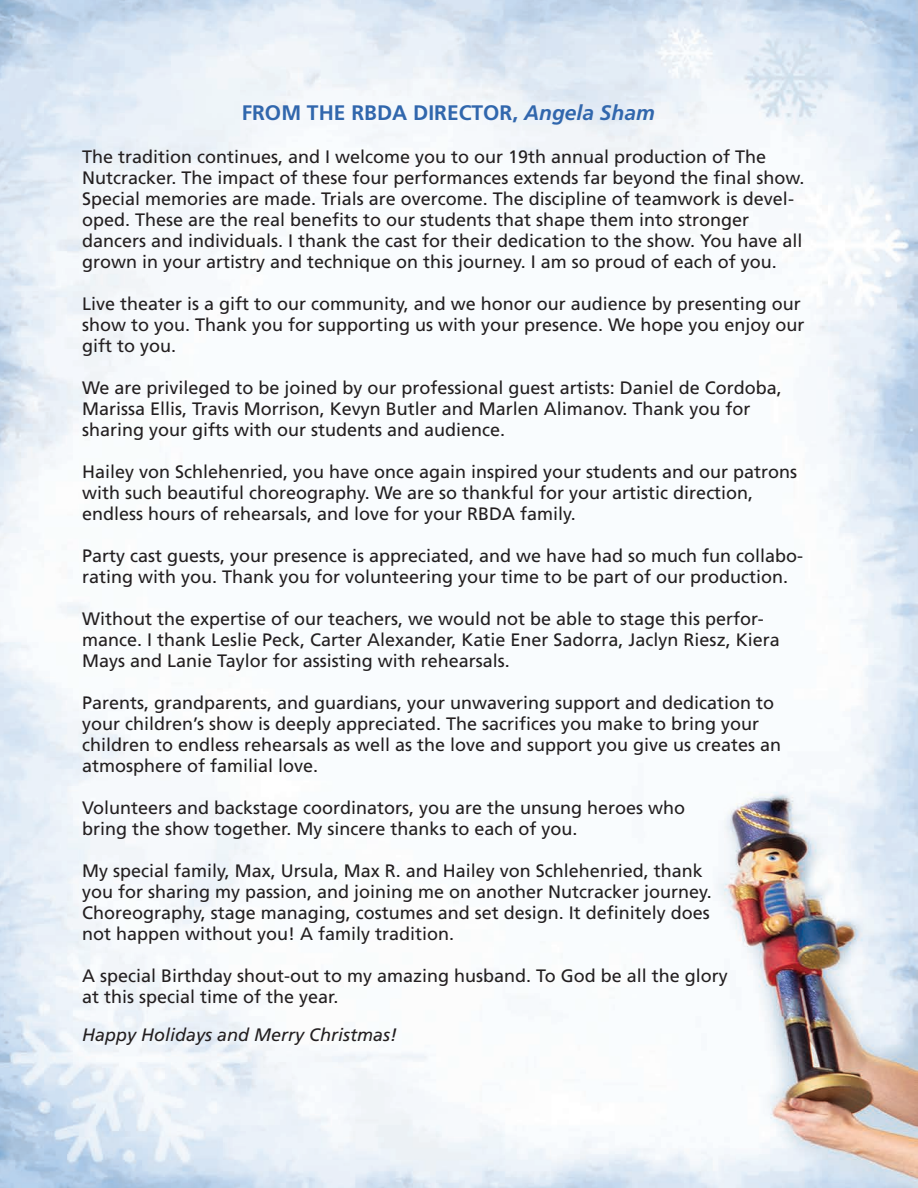
<style>
.page{position:relative;width:918px;height:1188px;background:#fff}
.page>*{position:absolute;margin:0;border:0;box-sizing:border-box;transform-origin:0 0}
.t1{font:700 21px "Frutiger LT Std";color:#3167ad}
.t2{font:18px/21px "Frutiger LT Std";color:#231f20}
.t3{font:italic 18px "Frutiger LT Std";color:#231f20}
.s1{font-style:italic}
</style>
<div class="page">
<img style="left:0;top:0;width:918px;height:1188px">
<p class="t1" style="left:242px;top:100px;width:415px">FROM THE RBDA DIRECTOR, <span class="s1">Angela Sham</span></p>
<p class="t2" style="left:82px;top:146px;width:724px">The tradition continues, and I welcome you to our 19th annual production of The Nutcracker. The impact of these four performances extends far beyond the final show.<br>Special memories are made. Trials are overcome. The discipline of teamwork is devel&shy;oped. These are the real benefits to our students that shape them into stronger dancers and individuals. I thank the cast for their dedication to the show. You have all grown in your artistry and technique on this journey. I am so proud of each of you.</p>
<p class="t2" style="left:82px;top:293px;width:724px">Live theater is a gift to our community, and we honor our audience by presenting our show to you. Thank you for supporting us with your presence. We hope you enjoy our gift to you.</p>
<p class="t2" style="left:82px;top:377px;width:701px">We are privileged to be joined by our professional guest artists: Daniel de Cordoba,<br>Marissa Ellis, Travis Morrison, Kevyn Butler and Marlen Alimanov. Thank you for sharing your gifts with our students and audience.</p>
<p class="t2" style="left:82px;top:461px;width:717px">Hailey von Schlehenried, you have once again inspired your students and our patrons with such beautiful choreography. We are so thankful for your artistic direction, endless hours of rehearsals, and love for your RBDA family.</p>
<p class="t2" style="left:82px;top:545px;width:723px">Party cast guests, your presence is appreciated, and we have had so much fun collabo&shy;rating with you. Thank you for volunteering your time to be part of our production.</p>
<p class="t2" style="left:82px;top:608px;width:699px">Without the expertise of our teachers, we would not be able to stage this perfor&shy;mance. I thank Leslie Peck, Carter Alexander, Katie Ener Sadorra, Jaclyn Riesz, Kiera<br>Mays and Lanie Taylor for assisting with rehearsals.</p>
<p class="t2" style="left:82px;top:692px;width:701px">Parents, grandparents, and guardians, your unwavering support and dedication to your children’s show is deeply appreciated. The sacrifices you make to bring your children to endless rehearsals as well as the love and support you give us creates an atmosphere of familial love.</p>
<p class="t2" style="left:82px;top:797px;width:605px">Volunteers and backstage coordinators, you are the unsung heroes who bring the show together. My sincere thanks to each of you.</p>
<p class="t2" style="left:82px;top:860px;width:631px">My special family, Max, Ursula, Max R. and Hailey von Schlehenried, thank you for sharing my passion, and joining me on another Nutcracker journey.<br>Choreography, stage managing, costumes and set design. It definitely does not happen without you! A family tradition.</p>
<p class="t2" style="left:82px;top:965px;width:647px">A special Birthday shout-out to my amazing husband. To God be all the glory at this special time of the year.</p>
<p class="t3" style="left:82px;top:1024px;width:317px">Happy Holidays and Merry Christmas!</p>
</div>
